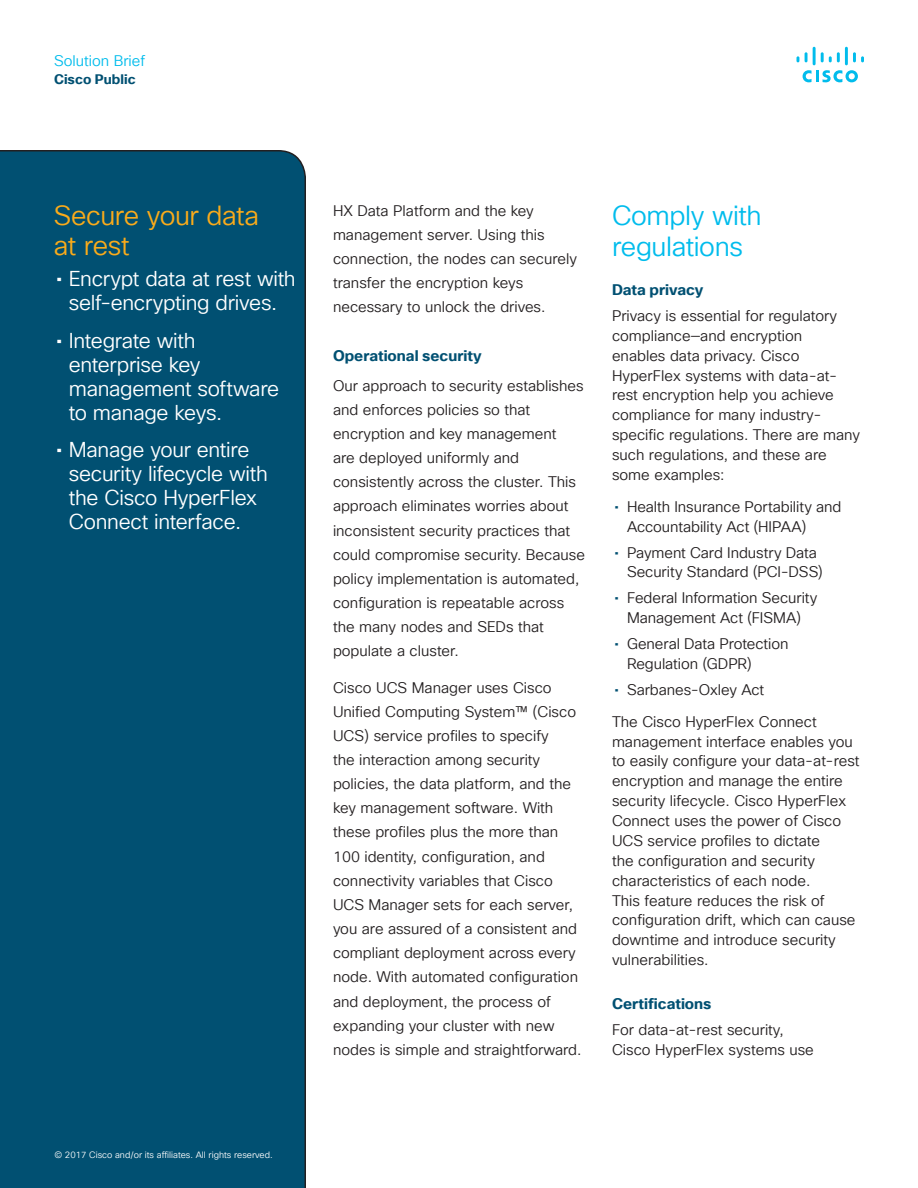
<style>
.page{position:relative;width:918px;height:1188px;background:#fff}
.page>*{position:absolute;margin:0;border:0;box-sizing:border-box;transform-origin:0 0}
.t1{font:27px/30.3px "Cisco Sans TT Light";letter-spacing:-.015em;color:#01bcec}
.t2{font:27px/30px "Cisco Sans TT Light";letter-spacing:-.015em;color:#faab1a}
.t3{font:21px/24px "Cisco Sans TT Light";letter-spacing:-.015em;color:#fff}
.t4{font:15px/24.2px "Cisco Sans TT Light";color:#231f20}
.t5{font:700 15px "Cisco Sans TT";color:#015072}
.t6{font:15px "Cisco Sans TT Light";color:#01bcec}
.t7{font:700 13.5px "Cisco Sans TT";color:#015072}
.t8{font:9px "Cisco Sans TT Light";color:#fff}
.s1{font-family:"Cisco Sans TT"}
.s2{font-family:"Cisco Sans TT";color:#015072}
</style>
<div class="page">
<svg style="left:803px;top:70px;width:55px;height:12px"></svg>
<svg style="left:797px;top:56px;width:2px;height:6px"></svg>
<svg style="left:805px;top:52px;width:3px;height:10px"></svg>
<hr style="left:813px;top:47px;width:3px;height:18px;background:#01bcec">
<svg style="left:821px;top:52px;width:19px;height:10px"></svg>
<hr style="left:845px;top:47px;width:3px;height:18px;background:#01bcec">
<svg style="left:853px;top:52px;width:11px;height:10px"></svg>
<div style="left:0;top:150px;width:306px;height:1038px;background:#015072"></div>
<p class="t6" style="left:54px;top:51px;width:93px">Solution Brief</p>
<p class="t7" style="left:54px;top:70px;width:83px">Cisco Public</p>
<h1 class="t2" style="left:54px;top:201px;width:207px">Secure your data at rest</h1>
<h2 class="t3" style="left:56px;top:268px;width:241px;text-align:center"><span class="s1">•</span> Encrypt data at rest with self-encrypting drives.</h2>
<h2 class="t3" style="left:69px;top:329px;width:212px;text-indent:-13px"><span class="s1">•</span> Integrate with enterprise key management software to manage keys.</h2>
<h2 class="t3" style="left:69px;top:439px;width:200px;text-indent:-13px"><span class="s1">•</span> Manage your entire security lifecycle with the Cisco HyperFlex<br>Connect interface.</h2>
<p class="t8" style="left:54px;top:1149px;width:220px">© 2017 Cisco and/or its affiliates. All rights reserved.</p>
<p class="t4" style="left:333px;top:199px;width:245px">HX Data Platform and the key management server. Using this connection, the nodes can securely transfer the encryption keys necessary to unlock the drives.</p>
<p class="t5" style="left:333px;top:346px;width:150px">Operational security</p>
<p class="t4" style="left:333px;top:374px;width:253px">Our approach to security establishes and enforces policies so that encryption and key management<br>are deployed uniformly and consistently across the cluster. This approach eliminates worries about inconsistent security practices that could compromise security. Because policy implementation is automated, configuration is repeatable across the many nodes and SEDs that populate a cluster.</p>
<p class="t4" style="left:333px;top:676px;width:250px">Cisco UCS Manager uses Cisco Unified Computing System™ (Cisco UCS) service profiles to specify<br>the interaction among security policies, the data platform, and the key management software. With these profiles plus the more than 100 identity, configuration, and connectivity variables that Cisco UCS Manager sets for each server, you are assured of a consistent and compliant deployment across every node. With automated configuration and deployment, the process of expanding your cluster with new nodes is simple and straightforward.</p>
<h1 class="t1" style="left:612px;top:202px;width:151px">Comply with regulations</h1>
<p class="t5" style="left:612px;top:280px;width:93px">Data privacy</p>
<p class="t4" style="left:612px;top:306px;width:250px;line-height:19.8px">Privacy is essential for regulatory compliance—and encryption<br>enables data privacy. Cisco<br>HyperFlex systems with data-at&shy;rest encryption help you achieve compliance for many industry&shy;specific regulations. There are many such regulations, and these are some examples:</p>
<p class="t4" style="left:627px;top:497px;width:216px;line-height:19.8px;text-indent:-13px"><span class="s2">•</span> Health Insurance Portability and<br>Accountability Act (HIPAA)</p>
<p class="t4" style="left:627px;top:543px;width:197px;line-height:19.8px;text-indent:-13px"><span class="s2">•</span> Payment Card Industry Data<br>Security Standard (PCI-DSS)</p>
<p class="t4" style="left:614px;top:589px;width:205px;line-height:19.8px;text-align:center"><span class="s2">•</span> Federal Information Security<br>Management Act (FISMA)</p>
<p class="t4" style="left:627px;top:634px;width:163px;line-height:19.8px;text-indent:-13px"><span class="s2">•</span> General Data Protection<br>Regulation (GDPR)</p>
<p class="t4" style="left:612px;top:674px;width:206px;line-height:31.8px"><span class="s2">•</span> Sarbanes-Oxley Act<br>The Cisco HyperFlex Connect</p>
<p class="t4" style="left:612px;top:732px;width:249px;line-height:20px">management interface enables you to easily configure your data-at-rest encryption and manage the entire security lifecycle. Cisco HyperFlex<br>Connect uses the power of Cisco<br>UCS service profiles to dictate<br>the configuration and security characteristics of each node.<br>This feature reduces the risk of configuration drift, which can cause downtime and introduce security vulnerabilities.</p>
<p class="t5" style="left:612px;top:994px;width:101px">Certifications</p>
<p class="t4" style="left:612px;top:1020px;width:203px;line-height:19.8px">For data-at-rest security,<br>Cisco HyperFlex systems use</p>
</div>
